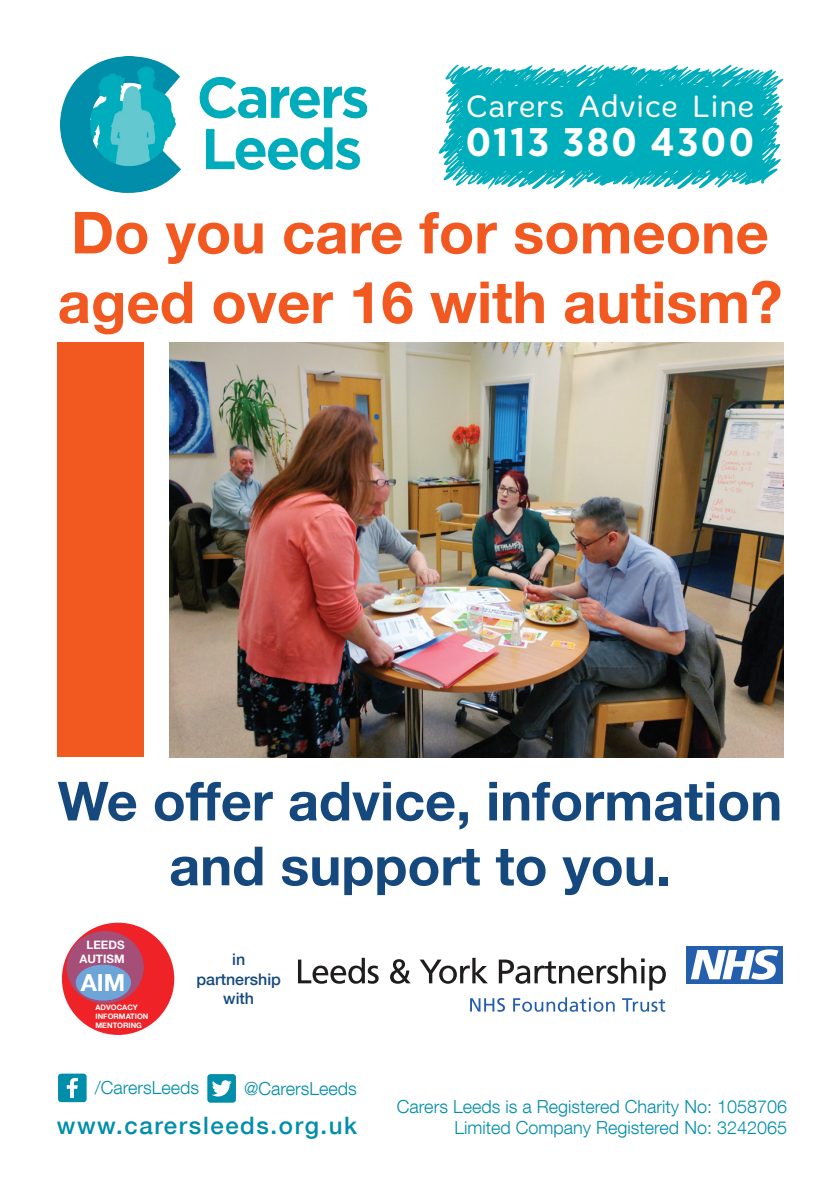
<style>
.page{position:relative;width:840px;height:1191px;background:#fff}
.page>*{position:absolute;margin:0;border:0;box-sizing:border-box;transform-origin:0 0}
.t1{font:700 58px/69.6px "Helvetica Neue LT Com";color:#f15921}
.t2{font:700 54px/64.8px "Helvetica Neue LT Com";color:#15497e;text-align:center}
.t3{font:700 39.8px "Gotham Narrow";letter-spacing:.06em;color:#fff}
.t4{font:300 31.6px "Merge";letter-spacing:.02em;color:#fff}
.t5{font:500 24px "Helvetica Neue LT Com";letter-spacing:.065em;color:#008eaa}
.t6{font:700 23.6px "Helvetica Neue LT Com";color:#fff}
.t7{font:300 18px/21.6px "Helvetica Neue LT Com";color:#008eaa;text-align:right}
.t8{font:500 16px/19.2px "Helvetica Neue LT Com";color:#15497e;text-align:center}
.t9{font:700 11.6px/14px "Helvetica Neue LT Com";color:#fff;text-align:right}
.t10{font:700 7.4px/9px "Helvetica Neue LT Com";color:#fff}
</style>
<div class="page">
<img style="left:60px;top:57px;width:308px;height:135px">
<svg style="left:438px;top:64px;width:345px;height:125px;fill:#00adbb"></svg>
<div style="left:57px;top:342px;width:86px;height:415px;background:#f15921"></div>
<img style="left:170px;top:342px;width:612px;height:415px">
<div style="left:57px;top:1073px;width:30px;height:29px;background:#008eaa;border-radius:4px"></div>
<div style="left:57px;top:1072px;width:31px;height:31px;border:1px solid #fff;border-radius:4px"></div>
<svg style="left:67px;top:1077px;width:11px;height:20px"></svg>
<div style="left:206px;top:1073px;width:30px;height:30px;background:#008eaa;border-radius:4px"></div>
<div style="left:206px;top:1072px;width:31px;height:32px;border:1px solid #fff;border-radius:4px"></div>
<svg style="left:212px;top:1080px;width:19px;height:16px"></svg>
<div style="left:62px;top:922px;width:112px;height:113px;background:#ee2227;border-radius:50%"></div>
<div style="left:66px;top:931px;width:78px;height:72px;background:#a54e77;border-radius:50%"></div>
<div style="left:76px;top:964px;width:55px;height:36px;background:#6da5d9;border-radius:50%"></div>
<div style="left:686px;top:945px;width:96px;height:38px;background:#235fad"></div>
<svg style="left:691px;top:949px;width:87px;height:30px"></svg>
<svg style="left:470px;top:997px;width:195px;height:14px"></svg>
<svg style="left:298px;top:957px;width:80px;height:26px"></svg>
<svg style="left:390px;top:959px;width:20px;height:24px"></svg>
<svg style="left:419px;top:957px;width:68px;height:26px"></svg>
<svg style="left:498px;top:957px;width:167px;height:33px"></svg>
<h3 class="t4" style="left:465px;top:88px;width:289px">Carers Advice Line</h3>
<h3 class="t3" style="left:465px;top:116px;width:289px">0113 380 4300</h3>
<h1 class="t1" style="left:58px;top:196px;width:725px">Do you care for someone aged over 16 with autism?</h1>
<h2 class="t2" style="left:58px;top:767px;width:725px">We offer advice, information and support to you.</h2>
<p class="t9" style="left:79px;top:937px;width:47px">LEEDS<br>AUTISM</p>
<h3 class="t6" style="left:81px;top:967px;width:46px">AIM</h3>
<p class="t10" style="left:95px;top:1003px;width:54px">ADVOCACY<br>INFORMATION<br>MENTORING</p>
<p class="t8" style="left:196px;top:949px;width:86px">in partnership with</p>
<p class="t7" style="left:95px;top:1076px;width:106px">/CarersLeeds</p>
<p class="t7" style="left:244px;top:1077px;width:114px">@CarersLeeds</p>
<h3 class="t5" style="left:57px;top:1111px;width:301px">www.carersleeds.org.uk</h3>
<p class="t7" style="left:396px;top:1095px;width:391px">Carers Leeds is a Registered Charity No: 1058706<br>Limited Company Registered No: 3242065</p>
</div>
